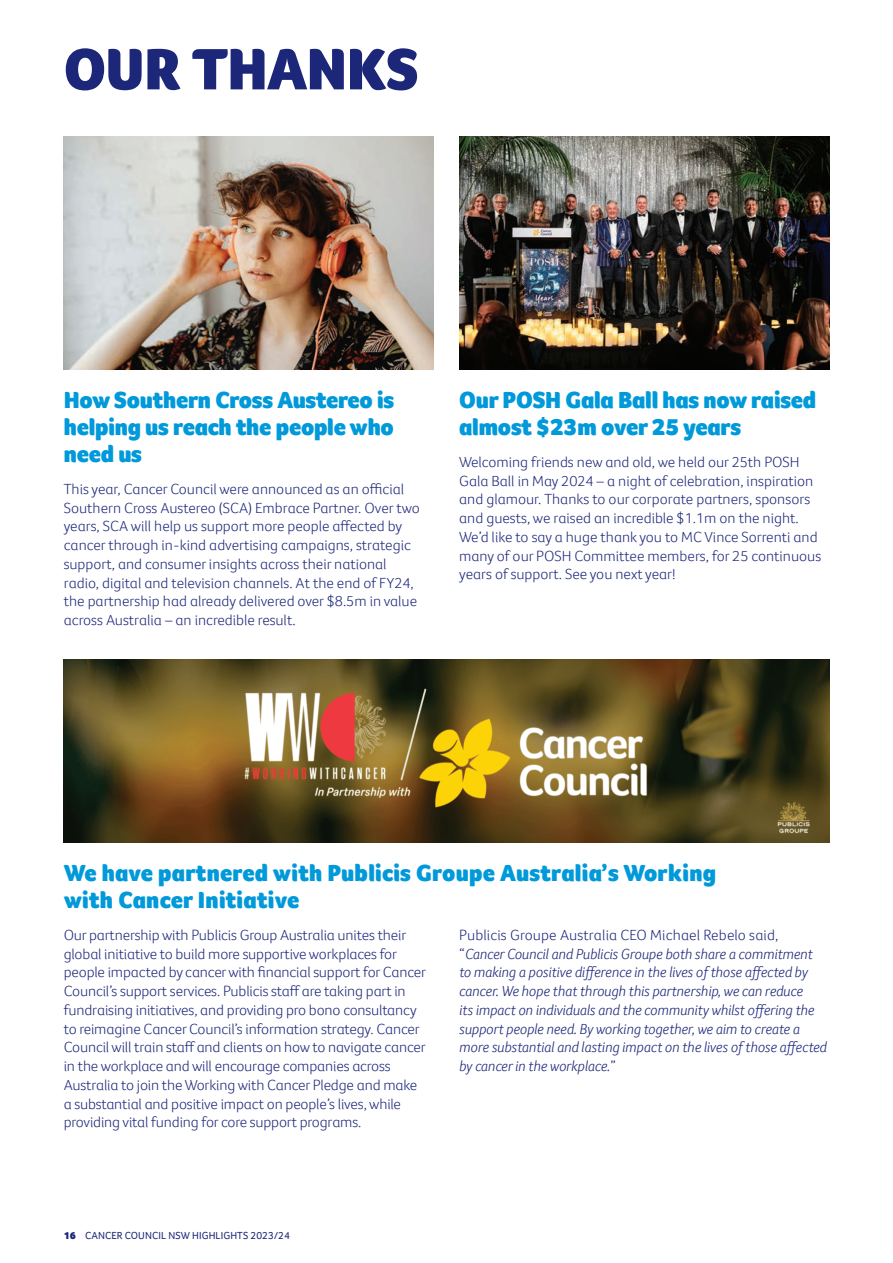
<style>
.page{position:relative;width:893px;height:1263px;background:#fff}
.page>*{position:absolute;margin:0;border:0;box-sizing:border-box;transform-origin:0 0}
.Section_Heading_copy{font:900 60px "Foco CC";letter-spacing:-.01em;color:#1d2779}
.H2_span{font:900 24px/27px "Foco CC";letter-spacing:-.01em;color:#0099da;text-align:justify}
.H2_span-2{font:900 24px/27px "Foco CC";letter-spacing:.01em;color:#0099da}
.Body{font:300 15px/18.8px "Foco CC";letter-spacing:-.01em;color:#1d2779}
.Body-2{font:italic 300 15px/18.8px "Foco CC";color:#1d2779}
.t1{font:10.5px "Foco CC";letter-spacing:.01em;color:#1d2779}
.s1{font-style:normal}
.s2{font-weight:900}
</style>
<div class="page">
<img style="left:64px;top:136px;width:370px;height:234px">
<img style="left:64px;top:659px;width:765px;height:184px">
<img style="left:459px;top:136px;width:370px;height:234px">
<p class="Section_Heading_copy" style="left:64px;top:29px;width:356px">OUR THANKS</p>
<h2 class="H2_span" style="left:64px;top:386px;width:332px">How Southern Cross Austereo is helping us reach the people who need us</h2>
<p class="Body" style="left:64px;top:479px;width:358px">This year, Cancer Council were announced as an official Southern Cross Austereo (SCA) Embrace Partner. Over two years, SCA will help us support more people affected by cancer through in-kind advertising campaigns, strategic support, and consumer insights across their national radio, digital and television channels. At the end of FY24, the partnership had already delivered over $8.5m in value across Australia – an incredible result.</p>
<h2 class="H2_span" style="left:459px;top:386px;width:358px">Our POSH Gala Ball has now raised almost $23m over 25 years</h2>
<p class="Body" style="left:459px;top:452px;width:364px">Welcoming friends new and old, we held our 25th POSH Gala Ball in May 2024 – a night of celebration, inspiration and glamour. Thanks to our corporate partners, sponsors and guests, we raised an incredible $1.1m on the night.<br>We’d like to say a huge thank you to MC Vince Sorrenti and many of our POSH Committee members, for 25 continuous years of support. See you next year!</p>
<p class="H2_span-2" style="left:64px;top:859px;width:654px">We have partnered with Publicis Groupe Australia’s Working with Cancer Initiative</p>
<p class="Body" style="left:64px;top:925px;width:364px">Our partnership with Publicis Group Australia unites their global initiative to build more supportive workplaces for people impacted by cancer with financial support for Cancer Council’s support services. Publicis staff are taking part in fundraising initiatives, and providing pro bono consultancy to reimagine Cancer Council’s information strategy. Cancer Council will train staff and clients on how to navigate cancer in the workplace and will encourage companies across Australia to join the Working with Cancer Pledge and make a substantial and positive impact on people’s lives, while providing vital funding for core support programs.</p>
<p class="Body-2" style="left:459px;top:925px;width:369px"><span class="s1">Publicis Groupe Australia CEO Michael Rebelo said, “</span>Cancer Council and Publicis Groupe both share a commitment to making a positive difference in the lives of those affected by cancer. We hope that through this partnership, we can reduce<br>its impact on individuals and the community whilst offering the support people need. By working together, we aim to create a more substantial and lasting impact on the lives of those affected by cancer in the workplace.<span class="s1">”</span></p>
<p class="t1" style="left:64px;top:1228px;width:227px"><span class="s2">16</span> CANCER COUNCIL NSW HIGHLIGHTS 2023/24</p>
</div>
